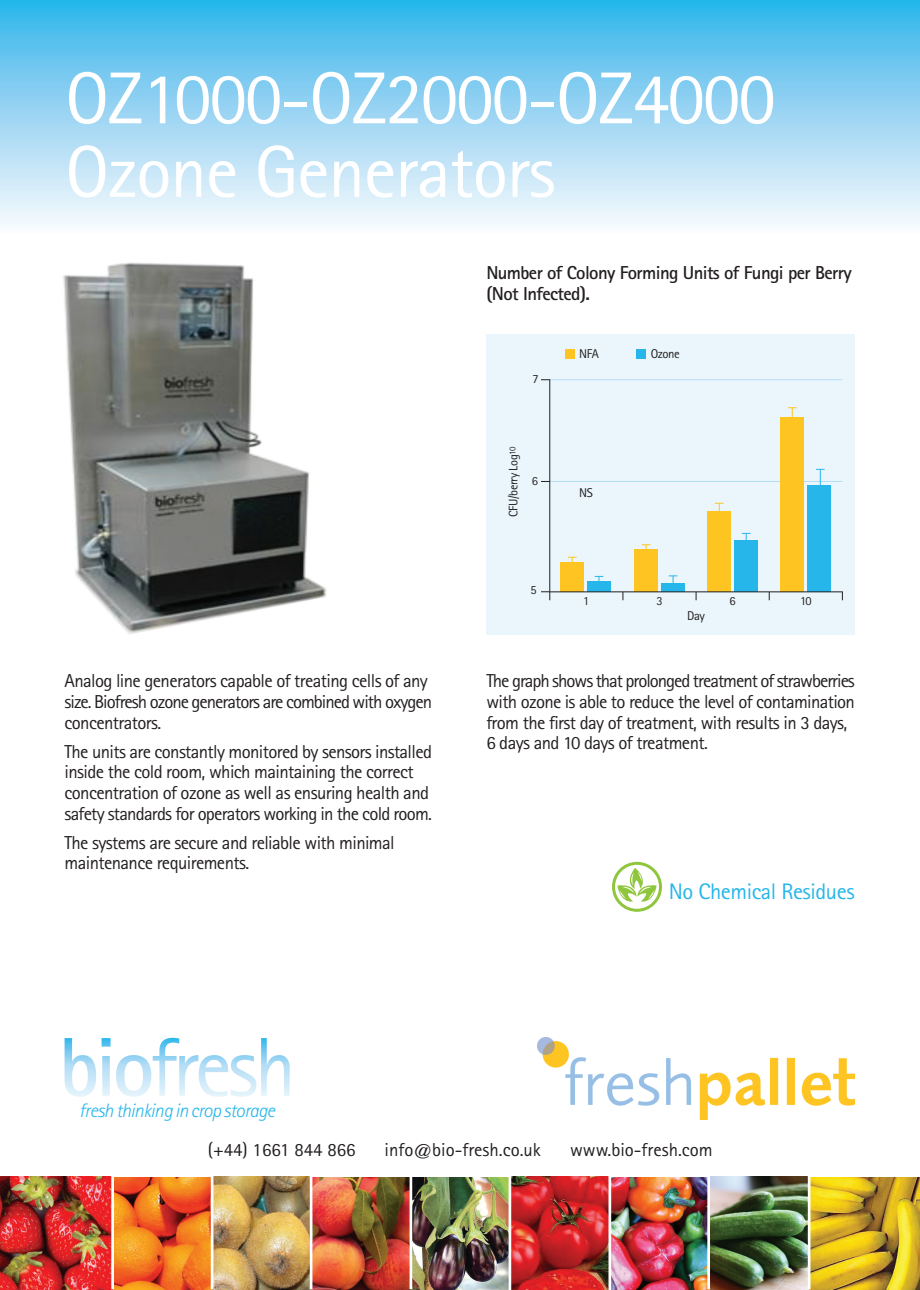
<style>
.page{position:relative;width:920px;height:1290px;background:#fff}
.page>*{position:absolute;margin:0;border:0;box-sizing:border-box;transform-origin:0 0}
.t1{font:73.5px/73.5px "Rotis Sans Serif";letter-spacing:-.02em;color:#fff}
.t2{font:22.5px "Rotis Sans Serif";letter-spacing:-.02em;color:#26b6ea}
.t3{font:italic 300 19.35px "Rotis Sans Serif";letter-spacing:-.03em;color:#26b6ea}
.t4{font:18.75px/20.7px "Rotis Sans Serif";letter-spacing:-.035em;color:#231f20}
.t5{font:700 18.75px/20.7px "Rotis Sans Serif";letter-spacing:-.035em;color:#231f20}
.t6{font:18.75px "Rotis Sans Serif";color:#231f20}
.t7{font:12.75px "Rotis Sans Serif";letter-spacing:-.035em;color:#231f20}
.t8{font:12.3px "Rotis Sans Serif";letter-spacing:-.035em;color:#231f20}
</style>
<div class="page">
<div style="left:1px;top:1px;width:918px;height:234px;background:linear-gradient(to bottom,#33b4ea,#fffafd)"></div>
<hr style="left:1px;top:234px;width:918px;height:4px;background:#fff">
<div style="left:486px;top:334px;width:368px;height:301px;background:#eaf6fc"></div>
<hr style="left:549px;top:379px;width:293px;height:1px;background:#b2ddf5">
<hr style="left:549px;top:481px;width:293px;height:1px;background:#b2ddf5">
<hr style="left:549px;top:379px;width:1px;height:213px;background:#231f20">
<svg style="left:541px;top:591px;width:9px;height:9px"></svg>
<div style="left:560px;top:562px;width:23px;height:30px;background:#fec422"></div>
<div style="left:587px;top:581px;width:23px;height:11px;background:#26b6ea"></div>
<div style="left:634px;top:549px;width:23px;height:43px;background:#fec422"></div>
<div style="left:661px;top:583px;width:23px;height:9px;background:#26b6ea"></div>
<div style="left:707px;top:511px;width:23px;height:81px;background:#fec422"></div>
<div style="left:734px;top:541px;width:23px;height:51px;background:#26b6ea"></div>
<div style="left:780px;top:418px;width:23px;height:174px;background:#fec422"></div>
<div style="left:807px;top:486px;width:23px;height:106px;background:#26b6ea"></div>
<hr style="left:549px;top:591px;width:293px;height:1px;background:#231f20">
<svg style="left:617px;top:868px;width:39px;height:35px"></svg>
<div style="left:612px;top:862px;width:50px;height:50px;border:3px solid #8fc63e;border-radius:50%"></div>
<div style="left:636px;top:349px;width:9px;height:9px;background:#26b6ea"></div>
<div style="left:565px;top:349px;width:9px;height:9px;background:#fec422"></div>
<img style="left:63px;top:262px;width:264px;height:372px">
<svg style="left:568px;top:557px;width:8px;height:5px"></svg>
<svg style="left:594px;top:576px;width:9px;height:5px"></svg>
<svg style="left:641px;top:544px;width:9px;height:5px"></svg>
<svg style="left:668px;top:575px;width:9px;height:8px"></svg>
<svg style="left:714px;top:503px;width:9px;height:8px"></svg>
<svg style="left:741px;top:533px;width:9px;height:8px"></svg>
<svg style="left:787px;top:407px;width:9px;height:11px"></svg>
<svg style="left:816px;top:469px;width:8px;height:17px"></svg>
<img style="left:537px;top:1038px;width:317px;height:82px">
<svg style="left:65px;top:1038px;width:224px;height:59px"></svg>
<img style="left:710px;top:1177px;width:97px;height:112px">
<svg style="left:114px;top:1177px;width:97px;height:112px;background:#e87022"></svg>
<img style="left:213px;top:1177px;width:97px;height:112px">
<img style="left:312px;top:1177px;width:97px;height:112px">
<img style="left:412px;top:1177px;width:96px;height:112px">
<img style="left:611px;top:1177px;width:96px;height:112px">
<img style="left:511px;top:1177px;width:97px;height:112px">
<img style="left:1px;top:1177px;width:110px;height:112px">
<img style="left:810px;top:1177px;width:109px;height:112px">
<h1 class="t1" style="left:65px;top:69px;width:711px">OZ1000-OZ2000-OZ4000<br>Ozone Generators</h1>
<p class="t5" style="left:486px;top:264px;width:367px">Number of Colony Forming Units of Fungi per Berry (Not Infected).</p>
<p class="t4" style="left:65px;top:673px;width:369px">Analog line generators capable of treating cells of any size. Biofresh ozone generators are combined with oxygen concentrators.</p>
<p class="t4" style="left:65px;top:743px;width:369px">The units are constantly monitored by sensors installed inside the cold room, which maintaining the correct concentration of ozone as well as ensuring health and safety standards for operators working in the cold room.</p>
<p class="t4" style="left:65px;top:834px;width:332px">The systems are secure and reliable with minimal maintenance requirements.</p>
<p class="t8" style="left:532px;top:374px;width:8px">7</p>
<p class="t8" style="left:509px;top:517px;width:72px;rotate:-90deg">CFU/berry Log<sup>10</sup></p>
<p class="t8" style="left:532px;top:476px;width:8px">6</p>
<p class="t8" style="left:530px;top:585px;width:8px">5</p>
<p class="t7" style="left:579px;top:349px;width:21px">NFA</p>
<p class="t7" style="left:579px;top:489px;width:15px">NS</p>
<p class="t7" style="left:650px;top:349px;width:31px">Ozone</p>
<p class="t8" style="left:583px;top:596px;width:8px">1</p>
<p class="t8" style="left:656px;top:596px;width:8px">3</p>
<p class="t8" style="left:729px;top:596px;width:8px">6</p>
<p class="t8" style="left:800px;top:596px;width:13px">10</p>
<p class="t7" style="left:687px;top:612px;width:19px">Day</p>
<p class="t4" style="left:486px;top:673px;width:370px">The graph shows that prolonged treatment of strawberries with ozone is able to reduce the level of contamination from the first day of treatment, with results in 3 days, 6 days and 10 days of treatment.</p>
<p class="t2" style="left:668px;top:883px;width:187px">No Chemical Residues</p>
<p class="t3" style="left:79px;top:1104px;width:197px">fresh thinking in crop storage</p>
<p class="t6" style="left:208px;top:1144px;width:149px">(+44) 1661 844 866</p>
<p class="t6" style="left:384px;top:1144px;width:158px">info@bio-fresh.co.uk</p>
<p class="t6" style="left:570px;top:1144px;width:144px">www.bio-fresh.com</p>
</div>
